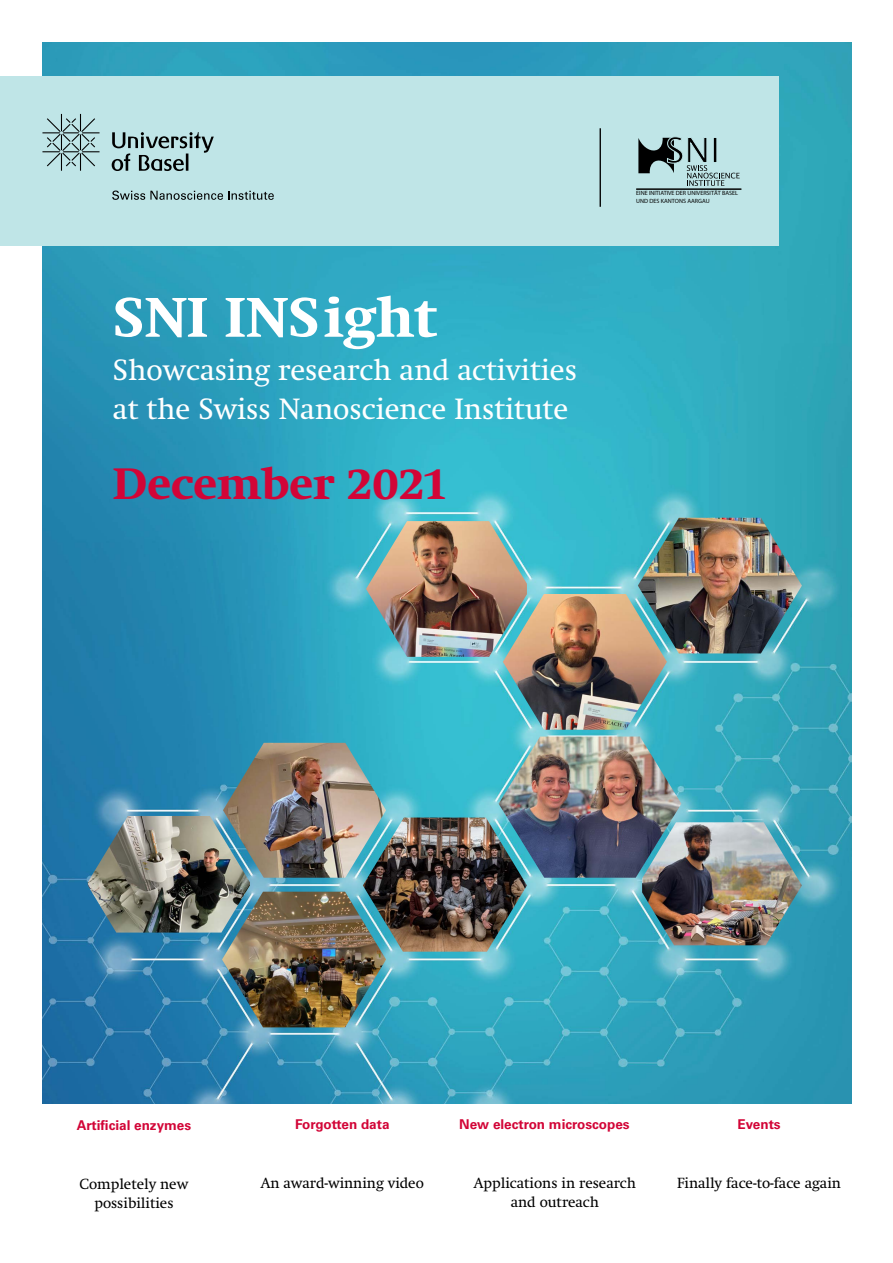
<style>
.page{position:relative;width:893px;height:1263px;background:#fff}
.page>*{position:absolute;margin:0;border:0;box-sizing:border-box;transform-origin:0 0}
.t1{font:700 57px "Swift Neue LT Pro";color:#fff}
.t2{font:700 45px "Swift Neue LT Pro";color:#d20537}
.t3{font:30px/39px "Swift Neue LT Pro";color:#fff}
.t4{font:15px/19.5px "Swift Neue LT Pro";color:#000;text-align:center}
.t5{font:700 13.5px "Univers LT Std";color:#d20537}
.t6{font:6.15px/7.4px "Myriad";color:#000}
</style>
<div class="page">
<img style="left:43px;top:43px;width:808px;height:1060px">
<div style="left:0;top:76px;width:778px;height:169px;background:#bfe5e7"></div>
<svg style="left:112px;top:191px;width:162px;height:9px"></svg>
<svg style="left:112px;top:132px;width:102px;height:39px"></svg>
<svg style="left:43px;top:114px;width:57px;height:57px"></svg>
<hr style="left:600px;top:128px;width:1px;height:79px;background:#000">
<svg style="left:638px;top:136px;width:102px;height:50px"></svg>
<svg style="left:713px;top:137px;width:4px;height:26px"></svg>
<hr style="left:636px;top:189px;width:105px;height:1px;background:#000">
<img style="left:499px;top:736px;width:182px;height:142px">
<img style="left:638px;top:518px;width:164px;height:135px">
<img style="left:88px;top:816px;width:162px;height:116px">
<img style="left:363px;top:817px;width:164px;height:135px">
<img style="left:222px;top:892px;width:164px;height:135px">
<img style="left:503px;top:594px;width:164px;height:136px">
<img style="left:366px;top:521px;width:161px;height:136px">
<img style="left:223px;top:743px;width:163px;height:135px">
<img style="left:642px;top:822px;width:160px;height:123px">
<h1 class="t1" style="left:113px;top:284px;width:326px">SNI INSight</h1>
<h3 class="t3" style="left:113px;top:350px;width:466px">Showcasing research and activities at the Swiss Nanoscience Institute</h3>
<h2 class="t2" style="left:113px;top:457px;width:334px">December 2021</h2>
<p class="t6" style="left:636px;top:190px;width:103px">EINE INITIATIVE DER UNIVERSITÄT BASEL<br>UND DES KANTONS AARGAU</p>
<p class="t5" style="left:77px;top:1118px;width:116px">Artificial enzymes</p>
<p class="t4" style="left:80px;top:1174px;width:110px">Completely new possibilities</p>
<p class="t5" style="left:295px;top:1117px;width:96px">Forgotten data</p>
<p class="t4" style="left:261px;top:1173px;width:165px">An award-winning video</p>
<p class="t5" style="left:459px;top:1117px;width:172px">New electron microscopes</p>
<p class="t4" style="left:474px;top:1173px;width:164px">Applications in research and outreach</p>
<p class="t5" style="left:737px;top:1117px;width:45px">Events</p>
<p class="t4" style="left:677px;top:1173px;width:165px">Finally face-to-face again</p>
</div>
